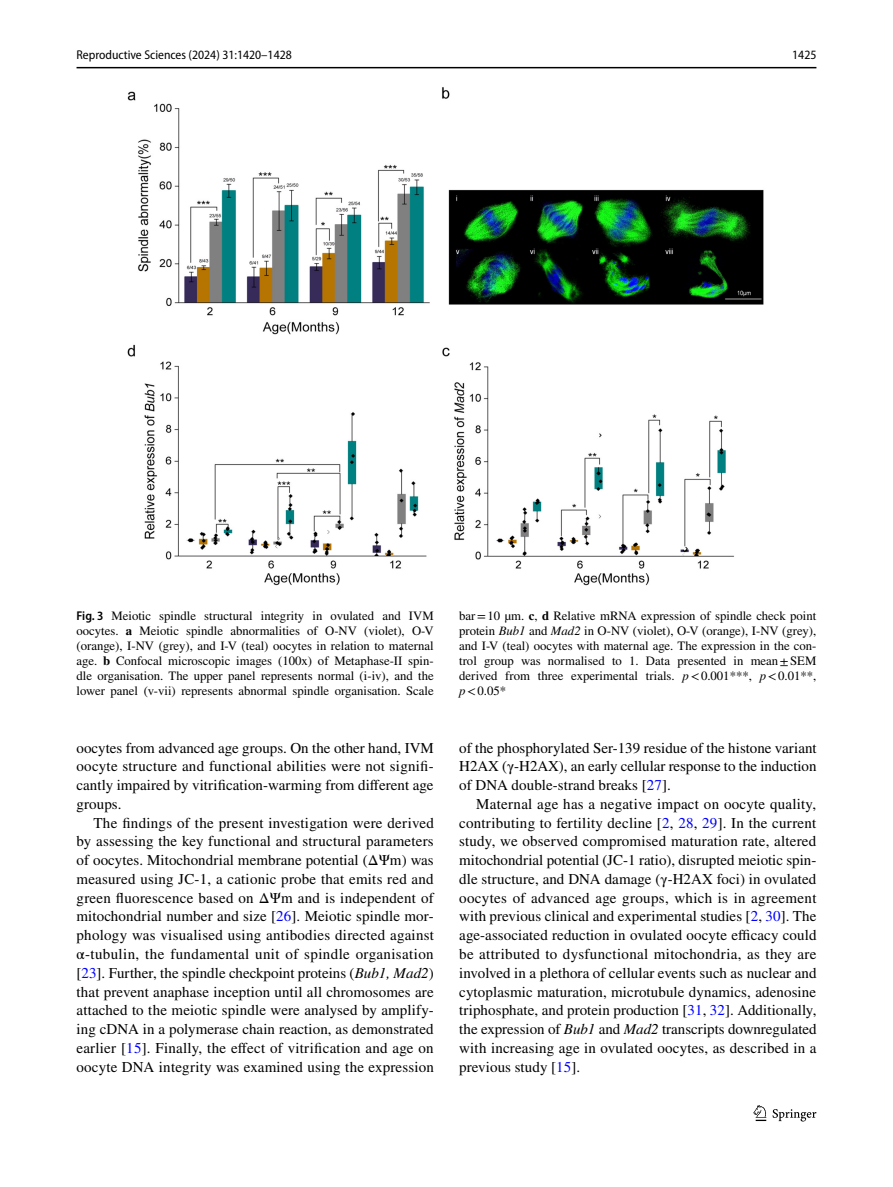
<style>
.page{position:relative;width:893px;height:1187px;background:#fff}
.page>*{position:absolute;margin:0;border:0;box-sizing:border-box;transform-origin:0 0}
.t1{font:15px/18.8px "STIX";letter-spacing:.005em;color:#000;text-align:justify}
.t2{font:12.75px/15px "STIX";color:#000;text-align:justify}
.t3{font:semi-condensed 12.75px "Myriad Pro";color:#000}
.s1{font-family:"Myriad Pro";font-weight:600;font-stretch:semi-condensed}
.s2{font-weight:700}
.s3{font-style:italic}
.s4{color:#00f}
</style>
<div class="page">
<hr style="left:77px;top:67px;width:739px;height:1px;background:#000">
<svg style="left:753px;top:1105px;width:13px;height:15px"></svg>
<svg style="left:773px;top:1109px;width:43px;height:12px"></svg>
<img style="left:128px;top:87px;width:636px;height:498px">
<p class="t3" style="left:77px;top:48px;width:217px">Reproductive Sciences (2024) 31:1420–1428</p>
<p class="t3" style="left:792px;top:48px;width:26px">1425</p>
<p class="t2" style="left:77px;top:609px;width:359px"><span class="s1">Fig. 3</span> Meiotic spindle structural integrity in ovulated and IVM oocytes. <span class="s2">a</span> Meiotic spindle abnormalities of O-NV (violet), O-V (orange), I-NV (grey), and I-V (teal) oocytes in relation to maternal age. <span class="s2">b</span> Confocal microscopic images (100x) of Metaphase-II spin&shy;dle organisation. The upper panel represents normal (i-iv), and the lower panel (v-vii) represents abnormal spindle organisation. Scale</p>
<p class="t2" style="left:459px;top:609px;width:359px">bar=10 µm. <span class="s2">c</span>, <span class="s2">d</span> Relative mRNA expression of spindle check point protein <span class="s3">Bub1</span> and <span class="s3">Mad2</span> in O-NV (violet), O-V (orange), I-NV (grey), and I-V (teal) oocytes with maternal age. The expression in the con&shy;trol group was normalised to 1. Data presented in mean±SEM derived from three experimental trials. <span class="s3">p</span>&lt;0.001***, <span class="s3">p</span>&lt;0.01**, <span class="s3">p</span>&lt;0.05*</p>
<p class="t1" style="left:77px;top:739px;width:359px">oocytes from advanced age groups. On the other hand, IVM oocyte structure and functional abilities were not signifi&shy;cantly impaired by vitrification-warming from different age groups.</p>
<p class="t1" style="left:77px;top:814px;width:359px;text-indent:17px">The findings of the present investigation were derived by assessing the key functional and structural parameters of oocytes. Mitochondrial membrane potential (ΔΨm) was measured using JC-1, a cationic probe that emits red and green fluorescence based on ΔΨm and is independent of mitochondrial number and size [<span class="s4">26</span>]. Meiotic spindle mor&shy;phology was visualised using antibodies directed against α-tubulin, the fundamental unit of spindle organisation [<span class="s4">23</span>]. Further, the spindle checkpoint proteins (<span class="s3">Bub1, Mad2</span>) that prevent anaphase inception until all chromosomes are attached to the meiotic spindle were analysed by amplify&shy;ing cDNA in a polymerase chain reaction, as demonstrated earlier [<span class="s4">15</span>]. Finally, the effect of vitrification and age on oocyte DNA integrity was examined using the expression</p>
<p class="t1" style="left:459px;top:739px;width:359px">of the phosphorylated Ser-139 residue of the histone variant H2AX (γ-H2AX), an early cellular response to the induction of DNA double-strand breaks [<span class="s4">27</span>].</p>
<p class="t1" style="left:459px;top:795px;width:359px;text-indent:17px">Maternal age has a negative impact on oocyte quality, contributing to fertility decline [<span class="s4">2</span>, <span class="s4">28</span>, <span class="s4">29</span>]. In the current study, we observed compromised maturation rate, altered mitochondrial potential (JC-1 ratio), disrupted meiotic spin&shy;dle structure, and DNA damage (γ-H2AX foci) in ovulated oocytes of advanced age groups, which is in agreement with previous clinical and experimental studies [<span class="s4">2</span>, <span class="s4">30</span>]. The age-associated reduction in ovulated oocyte efficacy could be attributed to dysfunctional mitochondria, as they are involved in a plethora of cellular events such as nuclear and cytoplasmic maturation, microtubule dynamics, adenosine triphosphate, and protein production [<span class="s4">31</span>, <span class="s4">32</span>]. Additionally, the expression of <span class="s3">Bub1</span> and <span class="s3">Mad2</span> transcripts downregulated with increasing age in ovulated oocytes, as described in a previous study [<span class="s4">15</span>].</p>
</div>
